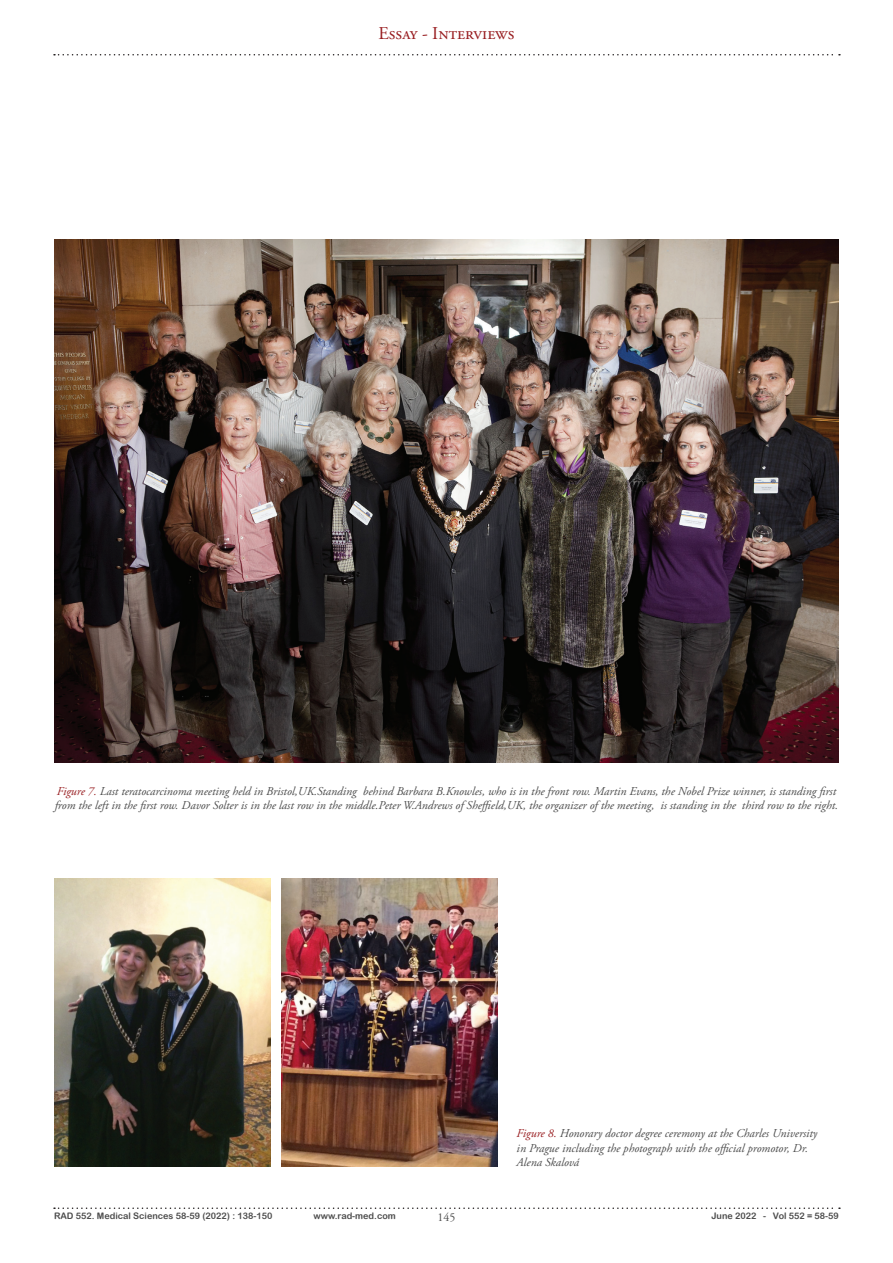
<style>
.page{position:relative;width:893px;height:1263px;background:#fff}
.page>*{position:absolute;margin:0;border:0;box-sizing:border-box;transform-origin:0 0}
.t1{font:18px "Adobe Garamond Pro";color:#981d20}
.t2{font:italic 12px/14.4px "Adobe Garamond Pro";color:#4c4c4c}
.t3{font:12px "Adobe Garamond Pro";color:#4c4c4c}
.t4{font:9px "Arial Rounded MT Bold";color:#4c4c4c}
.s1{color:#981d20}
</style>
<div class="page">
<svg style="left:54px;top:54px;width:786px;height:2px"></svg>
<svg style="left:54px;top:1207px;width:786px;height:2px"></svg>
<img style="left:54px;top:239px;width:785px;height:524px">
<img style="left:54px;top:878px;width:216px;height:288px">
<img style="left:282px;top:878px;width:216px;height:288px">
<h1 class="t1" style="left:378px;top:23px;width:138px">Essay - Interviews</h1>
<p class="t2" style="left:55px;top:784px;width:785px"><span class="s1">Figure 7.</span> Last teratocarcinoma meeting held in Bristol,UK.Standing behind Barbara B.Knowles, who is in the front row. Martin Evans, the Nobel Prize winner, is standing first from the left in the first row. Davor Solter is in the last row in the middle.Peter W.Andrews of Sheffield,UK, the organizer of the meeting, is standing in the third row to the right.</p>
<p class="t2" style="left:517px;top:1126px;width:302px"><span class="s1">Figure 8.</span> Honorary doctor degree ceremony at the Charles University in Prague including the photograph with the official promotor, Dr.<br>Alena Skalová</p>
<p class="t4" style="left:54px;top:1210px;width:220px">RAD 552. Medical Sciences 58-59 (2022) : 138-150</p>
<p class="t4" style="left:314px;top:1210px;width:84px">www.rad-med.com</p>
<p class="t3" style="left:437px;top:1210px;width:19px">145</p>
<p class="t4" style="left:711px;top:1210px;width:129px">June 2022 - Vol 552 = 58-59</p>
</div>
